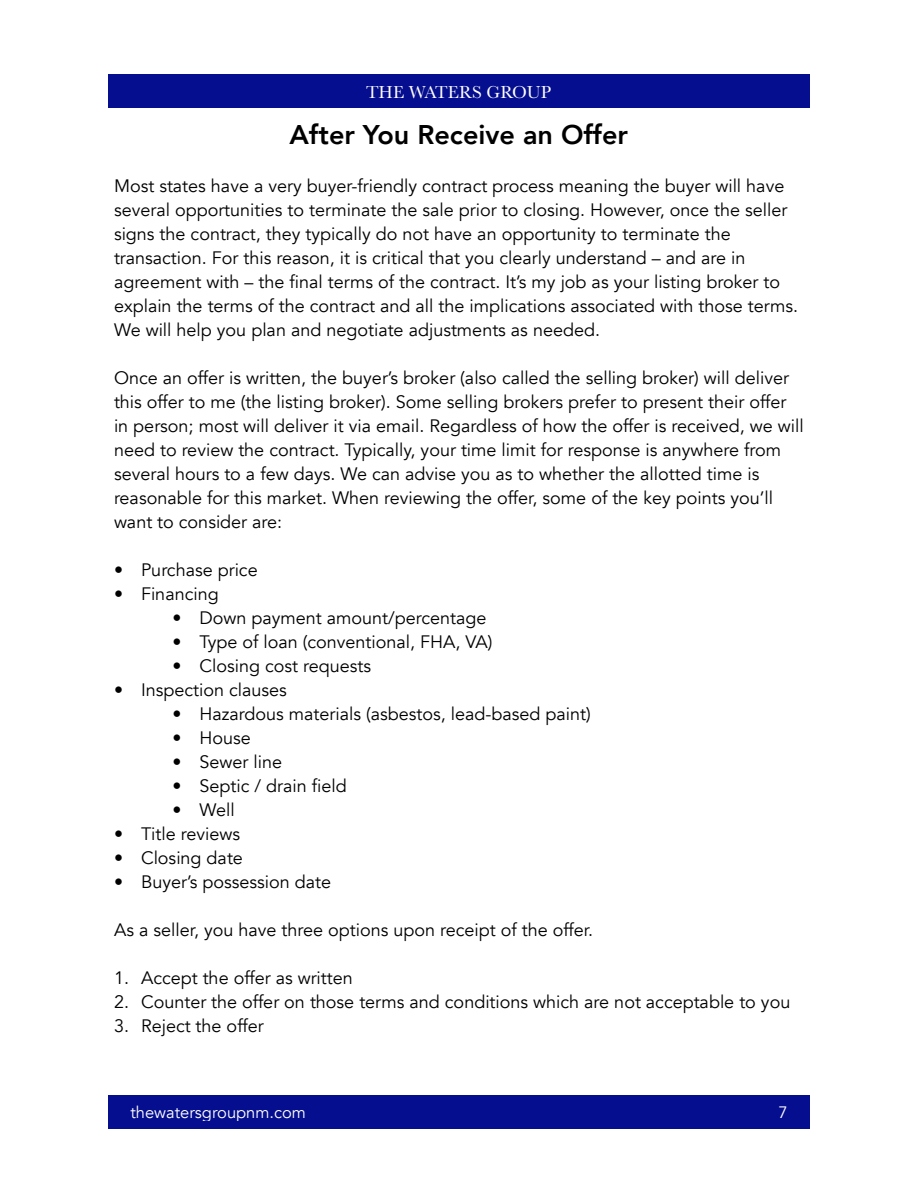
<style>
.page{position:relative;width:918px;height:1188px;background:#fff}
.page>*{position:absolute;margin:0;border:0;box-sizing:border-box;transform-origin:0 0}
.t1{font:800 27px "Avenir";color:#000}
.t2{font:18px/24px "Avenir";color:#000}
.t3{font:18px "Baskerville";color:#fff}
.t4{font:16.5px "Avenir";color:#fff}
</style>
<div class="page">
<div style="left:108px;top:75px;width:702px;height:33px;background:#050e8f"></div>
<div style="left:108px;top:1095px;width:702px;height:34px;background:#050e8f"></div>
<p class="t3" style="left:366px;top:81px;width:186px">THE WATERS GROUP</p>
<h1 class="t1" style="left:290px;top:117px;width:340px">After You Receive an Offer</h1>
<p class="t2" style="left:114px;top:174px;width:686px">Most states have a very buyer-friendly contract process meaning the buyer will have several opportunities to terminate the sale prior to closing. However, once the seller signs the contract, they typically do not have an opportunity to terminate the transaction. For this reason, it is critical that you clearly understand – and are in agreement with – the final terms of the contract. It’s my job as your listing broker to explain the terms of the contract and all the implications associated with those terms.<br>We will help you plan and negotiate adjustments as needed.</p>
<p class="t2" style="left:114px;top:366px;width:691px">Once an offer is written, the buyer’s broker (also called the selling broker) will deliver this offer to me (the listing broker). Some selling brokers prefer to present their offer in person; most will deliver it via email. Regardless of how the offer is received, we will need to review the contract. Typically, your time limit for response is anywhere from several hours to a few days. We can advise you as to whether the allotted time is reasonable for this market. When reviewing the offer, some of the key points you’ll want to consider are:</p>
<p class="t2" style="left:114px;top:558px;width:145px">• Purchase price</p>
<p class="t2" style="left:114px;top:582px;width:106px">• Financing</p>
<p class="t2" style="left:172px;top:606px;width:316px">• Down payment amount/percentage</p>
<p class="t2" style="left:172px;top:630px;width:322px">• Type of loan (conventional, FHA, VA)</p>
<p class="t2" style="left:172px;top:654px;width:200px">• Closing cost requests</p>
<p class="t2" style="left:114px;top:678px;width:174px">• Inspection clauses</p>
<p class="t2" style="left:172px;top:702px;width:420px">• Hazardous materials (asbestos, lead-based paint)</p>
<p class="t2" style="left:172px;top:726px;width:80px">• House</p>
<p class="t2" style="left:172px;top:750px;width:111px">• Sewer line</p>
<p class="t2" style="left:172px;top:774px;width:176px">• Septic / drain field</p>
<p class="t2" style="left:172px;top:798px;width:64px">• Well</p>
<p class="t2" style="left:114px;top:822px;width:128px">• Title reviews</p>
<p class="t2" style="left:114px;top:846px;width:130px">• Closing date</p>
<p class="t2" style="left:114px;top:870px;width:219px">• Buyer’s possession date</p>
<p class="t2" style="left:114px;top:918px;width:481px">As a seller, you have three options upon receipt of the offer.</p>
<p class="t2" style="left:114px;top:966px;width:240px">1. Accept the offer as written</p>
<p class="t2" style="left:114px;top:990px;width:678px">2. Counter the offer on those terms and conditions which are not acceptable to you</p>
<p class="t2" style="left:114px;top:1014px;width:151px">3. Reject the offer</p>
<p class="t4" style="left:130px;top:1101px;width:177px">thewatersgroupnm.com</p>
<p class="t4" style="left:778px;top:1101px;width:11px">7</p>
</div>
